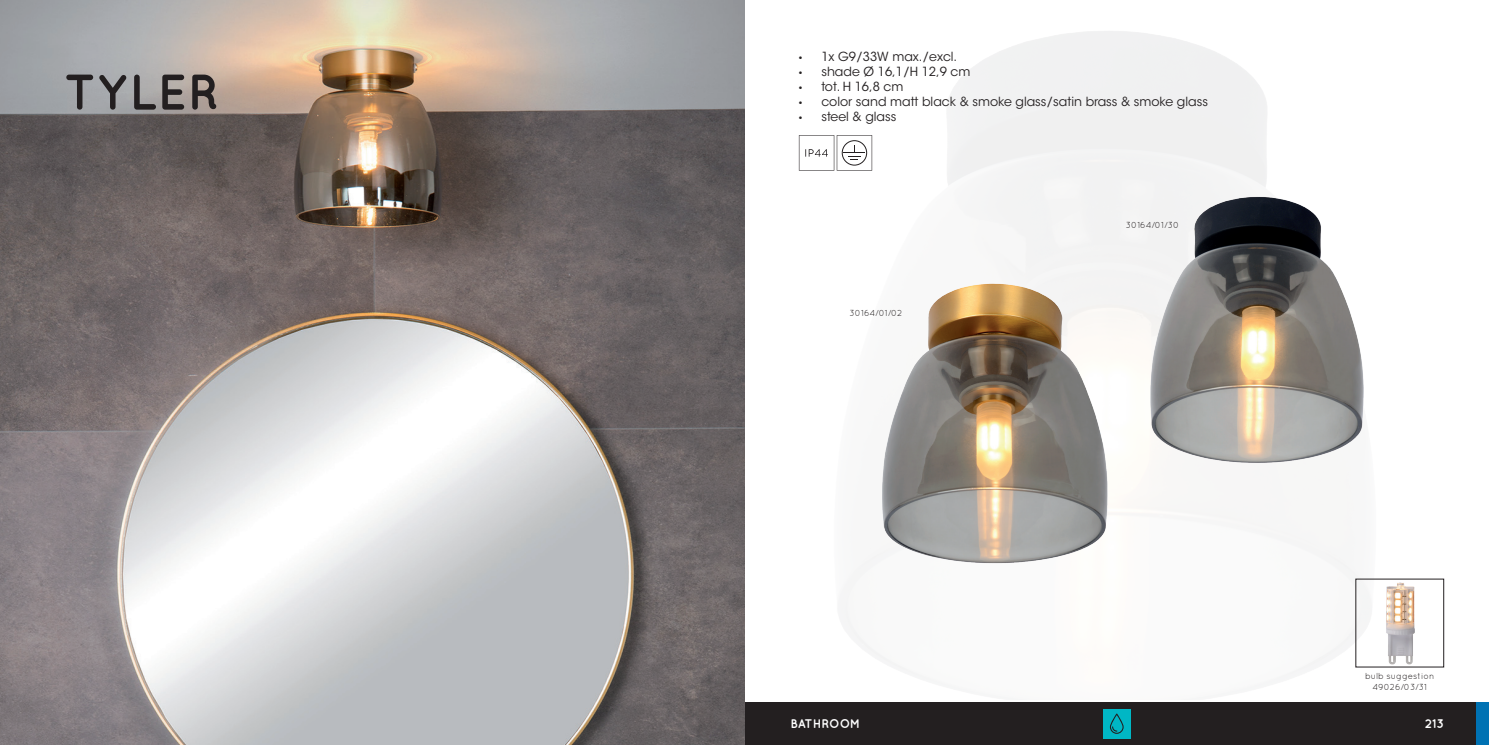
<style>
.page{position:relative;width:1489px;height:745px;background:#fff}
.page>*{position:absolute;margin:0;border:0;box-sizing:border-box;transform-origin:0 0}
.t1{font:700 50px "Quicksand";letter-spacing:.01em;color:#231f20}
.t2{font:12.5px "ITC Avant Garde Std";color:#231f20}
.t3{font:700 12.5px "Quicksand";letter-spacing:-.01em;color:#fff}
.t4{font:8.75px "Quicksand";color:#231f20}
.s1{font-family:"Myriad Pro"}
</style>
<div class="page">
<div style="left:744px;top:702px;width:744px;height:42px;background:#231f20"></div>
<div style="left:1475px;top:702px;width:13px;height:42px;background:#0072b3"></div>
<div style="left:1102px;top:708px;width:28px;height:30px;background:#00b7c5"></div>
<svg style="left:1109px;top:713px;width:14px;height:20px"></svg>
<img style="left:0;top:0;width:744px;height:744px">
<img style="left:798px;top:31px;width:646px;height:647px">
<svg style="left:798px;top:135px;width:74px;height:35px"></svg>
<img style="left:864px;top:276px;width:255px;height:301px">
<img style="left:1135px;top:167px;width:255px;height:301px">
<img style="left:1370px;top:580px;width:58px;height:85px">
<p class="t1" style="left:64px;top:62px;width:157px">TYLER</p>
<p class="t2" style="left:798px;top:49px;width:160px"><span class="s1">•</span> 1x G9/33W max./excl.</p>
<p class="t2" style="left:798px;top:64px;width:173px"><span class="s1">•</span> shade Ø 16,1/H 12,9 cm</p>
<p class="t2" style="left:798px;top:79px;width:106px"><span class="s1">•</span> tot. H 16,8 cm</p>
<p class="t2" style="left:798px;top:94px;width:410px"><span class="s1">•</span> color sand matt black &amp; smoke glass/satin brass &amp; smoke glass</p>
<p class="t2" style="left:798px;top:109px;width:99px"><span class="s1">•</span> steel &amp; glass</p>
<p class="t4" style="left:849px;top:308px;width:54px">30164/01/02</p>
<p class="t4" style="left:1125px;top:219px;width:55px">30164/01/30</p>
<p class="t4" style="left:1364px;top:670px;width:71px">bulb suggestion</p>
<p class="t4" style="left:1372px;top:681px;width:56px">49026/03/31</p>
<p class="t3" style="left:790px;top:715px;width:71px">BATHROOM</p>
<p class="t3" style="left:1424px;top:715px;width:21px">213</p>
</div>
